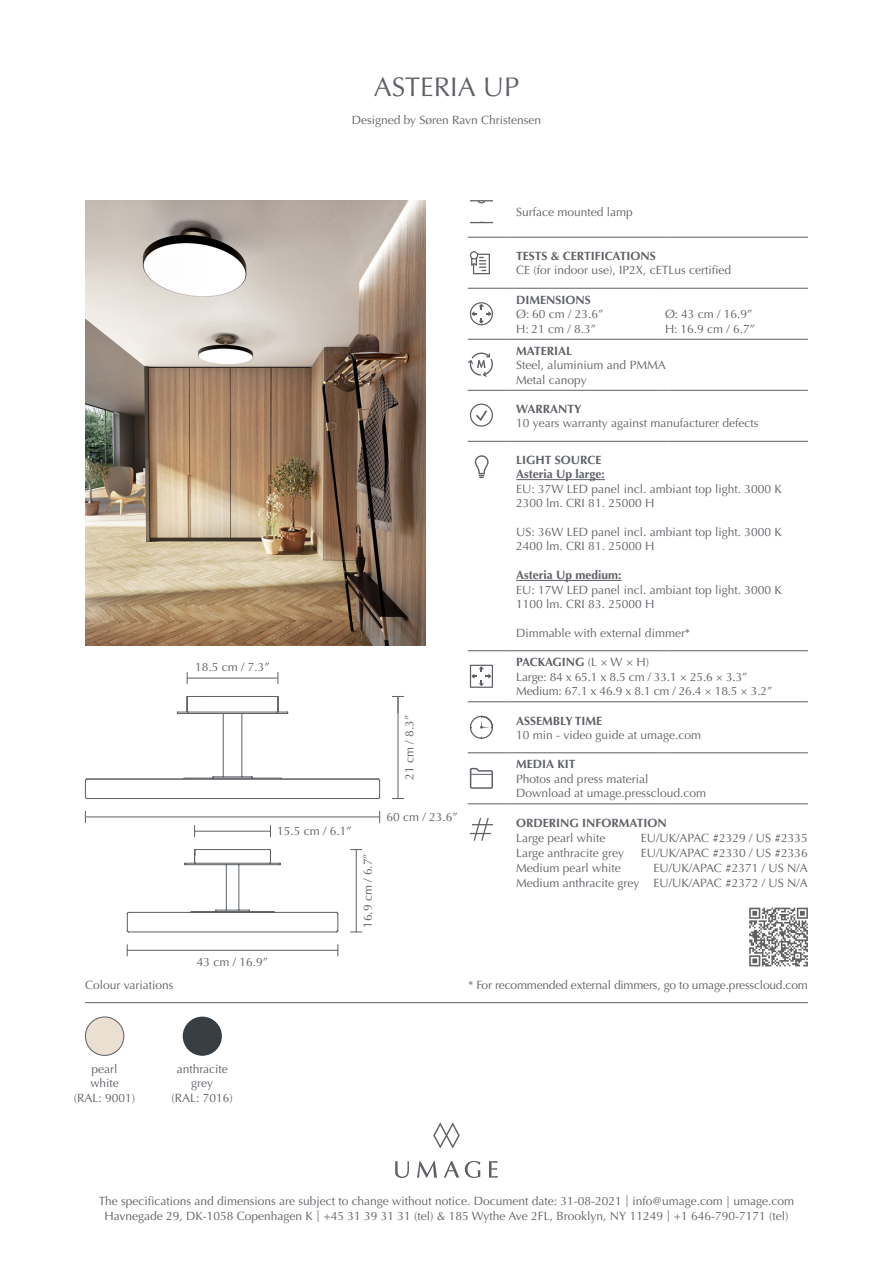
<style>
.page{position:relative;width:893px;height:1263px;background:#fff}
.page>*{position:absolute;margin:0;border:0;box-sizing:border-box;transform-origin:0 0}
.t1{font:27px "Optima LT Std";color:#5d6065}
.t2{font:12px/14.4px "Optima LT Std";color:#5d6065}
.t3{font:700 12px/14.4px "Optima LT Std";color:#5d6065}
.s1{font-weight:700}
</style>
<div class="page">
<svg style="left:489px;top:1161px;width:9px;height:16px"></svg>
<svg style="left:433px;top:1123px;width:27px;height:25px"></svg>
<svg style="left:395px;top:1161px;width:14px;height:17px"></svg>
<svg style="left:417px;top:1161px;width:20px;height:16px"></svg>
<svg style="left:444px;top:1161px;width:15px;height:16px"></svg>
<svg style="left:465px;top:1161px;width:15px;height:17px"></svg>
<hr style="left:468px;top:288px;width:42px;height:1px;background:#5d6065">
<hr style="left:468px;top:339px;width:42px;height:1px;background:#5d6065">
<hr style="left:468px;top:390px;width:42px;height:1px;background:#5d6065">
<hr style="left:510px;top:390px;width:149px;height:1px;background:#5d6065">
<hr style="left:668px;top:390px;width:140px;height:1px;background:#5d6065">
<hr style="left:468px;top:441px;width:42px;height:1px;background:#5d6065">
<hr style="left:510px;top:441px;width:149px;height:1px;background:#5d6065">
<hr style="left:668px;top:441px;width:140px;height:1px;background:#5d6065">
<hr style="left:468px;top:650px;width:42px;height:1px;background:#5d6065">
<hr style="left:510px;top:650px;width:149px;height:1px;background:#5d6065">
<hr style="left:668px;top:650px;width:140px;height:1px;background:#5d6065">
<hr style="left:468px;top:701px;width:42px;height:1px;background:#5d6065">
<hr style="left:510px;top:701px;width:149px;height:1px;background:#5d6065">
<hr style="left:668px;top:701px;width:140px;height:1px;background:#5d6065">
<hr style="left:468px;top:752px;width:42px;height:1px;background:#5d6065">
<hr style="left:510px;top:752px;width:149px;height:1px;background:#5d6065">
<hr style="left:668px;top:752px;width:140px;height:1px;background:#5d6065">
<hr style="left:468px;top:803px;width:42px;height:1px;background:#5d6065">
<hr style="left:510px;top:803px;width:149px;height:1px;background:#5d6065">
<hr style="left:668px;top:803px;width:140px;height:1px;background:#5d6065">
<hr style="left:468px;top:237px;width:42px;height:1px;background:#5d6065">
<hr style="left:510px;top:237px;width:149px;height:1px;background:#5d6065">
<hr style="left:668px;top:237px;width:140px;height:1px;background:#5d6065">
<hr style="left:510px;top:288px;width:149px;height:1px;background:#5d6065">
<hr style="left:668px;top:288px;width:140px;height:1px;background:#5d6065">
<hr style="left:510px;top:339px;width:149px;height:1px;background:#5d6065">
<hr style="left:668px;top:339px;width:140px;height:1px;background:#5d6065">
<svg style="left:470px;top:200px;width:23px;height:3px"></svg>
<svg style="left:470px;top:222px;width:23px;height:1px"></svg>
<svg style="left:470px;top:251px;width:20px;height:23px"></svg>
<svg style="left:470px;top:302px;width:23px;height:23px"></svg>
<svg style="left:468px;top:353px;width:25px;height:24px"></svg>
<svg style="left:470px;top:404px;width:23px;height:23px"></svg>
<svg style="left:475px;top:455px;width:14px;height:23px"></svg>
<hr style="left:516px;top:479px;width:89px;height:1px;background:#5d6065">
<hr style="left:516px;top:580px;width:106px;height:1px;background:#5d6065">
<svg style="left:470px;top:665px;width:23px;height:23px"></svg>
<svg style="left:470px;top:716px;width:23px;height:23px"></svg>
<svg style="left:469px;top:767px;width:24px;height:22px"></svg>
<svg style="left:470px;top:817px;width:23px;height:24px"></svg>
<img style="left:183px;top:1016px;width:39px;height:40px;border-radius:20px">
<img style="left:85px;top:1016px;width:39px;height:40px;border-radius:20px">
<div style="left:85px;top:1016px;width:39px;height:40px;border:1px solid #5d6065;border-radius:50%"></div>
<hr style="left:85px;top:1002px;width:723px;height:1px;background:#5d6065">
<img style="left:85px;top:200px;width:340px;height:446px">
<svg style="left:278px;top:672px;width:1px;height:12px"></svg>
<hr style="left:187px;top:678px;width:91px;height:1px;background:#5d6065">
<svg style="left:187px;top:672px;width:1px;height:12px"></svg>
<svg style="left:392px;top:696px;width:12px;height:17px"></svg>
<hr style="left:398px;top:697px;width:1px;height:102px;background:#5d6065">
<hr style="left:85px;top:816px;width:295px;height:1px;background:#5d6065">
<svg style="left:85px;top:696px;width:295px;height:103px"></svg>
<svg style="left:270px;top:825px;width:1px;height:12px"></svg>
<hr style="left:194px;top:831px;width:76px;height:1px;background:#5d6065">
<hr style="left:356px;top:849px;width:1px;height:83px;background:#5d6065">
<svg style="left:350px;top:931px;width:12px;height:1px"></svg>
<hr style="left:127px;top:950px;width:211px;height:1px;background:#5d6065">
<svg style="left:126px;top:849px;width:213px;height:84px"></svg>
<svg style="left:749px;top:908px;width:59px;height:58px"></svg>
<h1 class="t1" style="left:374px;top:71px;width:147px">ASTERIA UP</h1>
<p class="t2" style="left:352px;top:113px;width:191px">Designed by Søren Ravn Christensen</p>
<p class="t2" style="left:85px;top:978px;width:90px">Colour variations</p>
<p class="t2" style="left:195px;top:660px;width:76px">18.5 cm / 7.3”</p>
<p class="t2" style="left:277px;top:824px;width:76px">15.5 cm / 6.1”</p>
<p class="t2" style="left:197px;top:955px;width:73px">43 cm / 16.9”</p>
<p class="t2" style="left:361px;top:928px;width:76px;rotate:-90deg">16.9 cm / 6.7”</p>
<p class="t2" style="left:402px;top:780px;width:66px;rotate:-90deg">21 cm / 8.3”</p>
<p class="t2" style="left:386px;top:810px;width:73px">60 cm / 23.6”</p>
<p class="t2" style="left:516px;top:205px;width:118px">Surface mounted lamp</p>
<p class="t3" style="left:516px;top:249px;width:141px">TESTS &amp; CERTIFICATIONS</p>
<p class="t2" style="left:516px;top:263px;width:216px">CE (for indoor use), IP2X, cETLus certified</p>
<p class="t3" style="left:516px;top:293px;width:76px">DIMENSIONS</p>
<p class="t2" style="left:516px;top:307px;width:89px">Ø: 60 cm / 23.6”<br>H: 21 cm / 8.3”</p>
<p class="t2" style="left:665px;top:307px;width:91px">Ø: 43 cm / 16.9”<br>H: 16.9 cm / 6.7”</p>
<p class="t3" style="left:516px;top:344px;width:58px">MATERIAL</p>
<p class="t2" style="left:516px;top:358px;width:151px">Steel, aluminium and PMMA<br>Metal canopy</p>
<p class="t3" style="left:516px;top:402px;width:67px">WARRANTY</p>
<p class="t2" style="left:516px;top:416px;width:244px">10 years warranty against manufacturer defects</p>
<p class="t3" style="left:516px;top:453px;width:90px">LIGHT SOURCE<br>Asteria Up large:</p>
<p class="t2" style="left:516px;top:482px;width:267px">EU: 37W LED panel incl. ambiant top light. 3000 K<br>2300 lm. CRI 81. 25000 H</p>
<p class="t2" style="left:516px;top:525px;width:267px">US: 36W LED panel incl. ambiant top light. 3000 K<br>2400 lm. CRI 81. 25000 H</p>
<p class="t3" style="left:516px;top:568px;width:107px">Asteria Up medium:</p>
<p class="t2" style="left:516px;top:582px;width:267px">EU: 17W LED panel incl. ambiant top light. 3000 K<br>1100 lm. CRI 83. 25000 H</p>
<p class="t2" style="left:516px;top:626px;width:176px">Dimmable with external dimmer*</p>
<p class="t2" style="left:516px;top:655px;width:258px"><span class="s1">PACKAGING</span> (L × W × H)<br>Large: 84 x 65.1 x 8.5 cm / 33.1 × 25.6 × 3.3”<br>Medium: 67.1 x 46.9 x 8.1 cm / 26.4 × 18.5 × 3.2”</p>
<p class="t3" style="left:516px;top:713px;width:88px">ASSEMBLY TIME</p>
<p class="t2" style="left:516px;top:728px;width:186px">10 min - video guide at umage.com</p>
<p class="t3" style="left:516px;top:757px;width:61px">MEDIA KIT</p>
<p class="t2" style="left:516px;top:772px;width:191px">Photos and press material<br>Download at umage.presscloud.com</p>
<p class="t3" style="left:516px;top:815px;width:152px">ORDERING INFORMATION</p>
<p class="t2" style="left:516px;top:830px;width:125px;line-height:15px">Large pearl white<br>Large anthracite grey<br>Medium pearl white<br>Medium anthracite grey</p>
<p class="t2" style="left:641px;top:830px;width:169px;line-height:15px;text-align:right">EU/UK/APAC #2329 / US #2335<br>EU/UK/APAC #2330 / US #2336<br>EU/UK/APAC #2371 / US N/A<br>EU/UK/APAC #2372 / US N/A</p>
<p class="t2" style="left:468px;top:978px;width:341px">* For recommended external dimmers, go to umage.presscloud.com</p>
<p class="t2" style="left:74px;top:1062px;width:63px;text-align:center">pearl<br>white<br>(RAL: 9001)</p>
<p class="t2" style="left:172px;top:1062px;width:63px;text-align:center">anthracite grey<br>(RAL: 7016)</p>
<p class="t2" style="left:99px;top:1194px;width:697px;line-height:15px;text-align:center">The specifications and dimensions are subject to change without notice. Document date: 31-08-2021 | info@umage.com | umage.com<br>Havnegade 29, DK-1058 Copenhagen K | +45 31 39 31 31 (tel) &amp; 185 Wythe Ave 2FL, Brooklyn, NY 11249 | +1 646-790-7171 (tel)</p>
</div>
